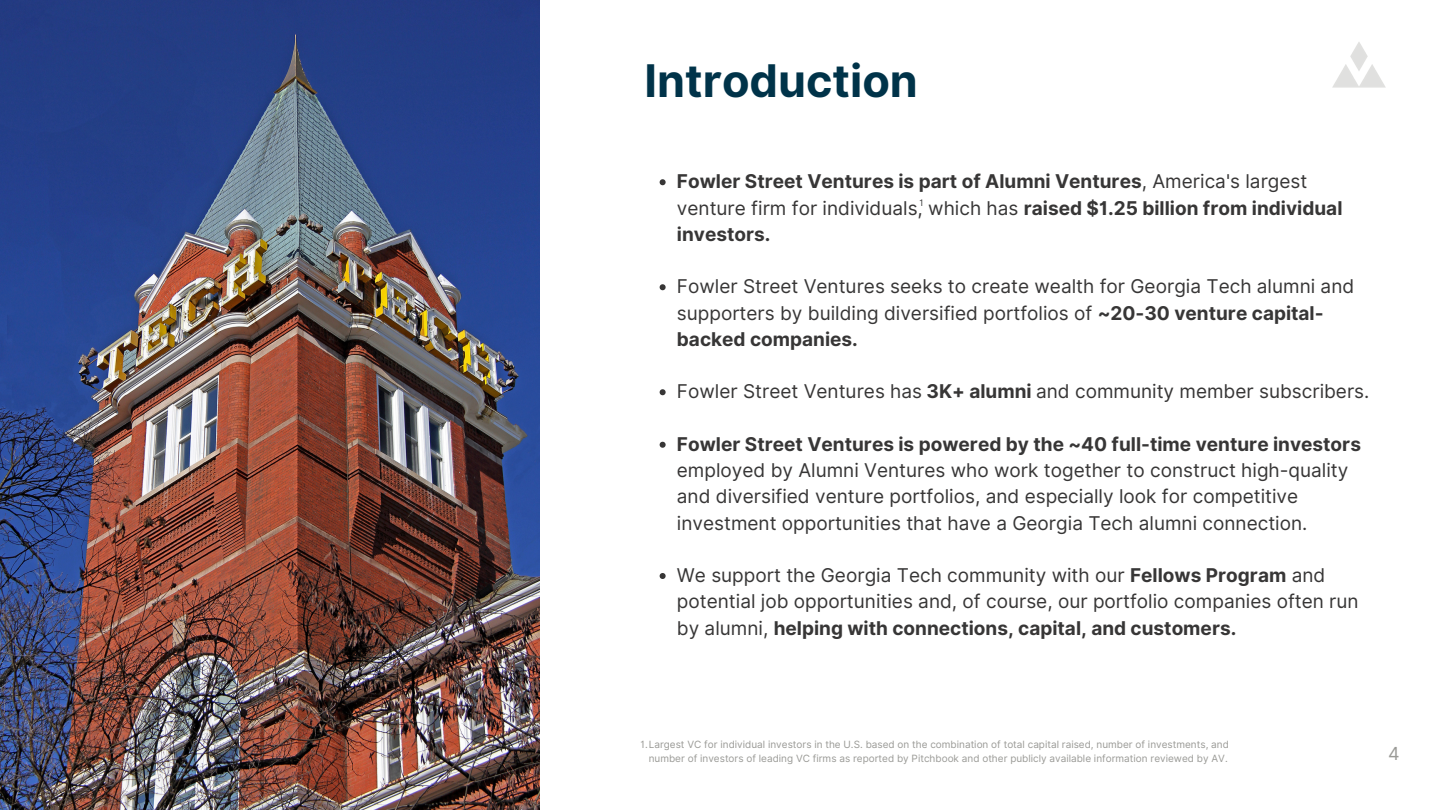
<style>
.page{position:relative;width:1440px;height:810px;background:#fff}
.page>*{position:absolute;margin:0;border:0;box-sizing:border-box;transform-origin:0 0}
.t1{font:700 45px "Inter";color:#003349}
.t2{font:19px/26.2px "Inter";color:#373636}
.t3{font:700 19px/26.2px "Inter";color:#373636}
.t4{font:18px "Inter";color:#9a9a96}
.t5{font:10px/13.5px "Inter";color:#9a9a96;text-align:right}
.t6{font:9px "Inter";color:#404040}
.s1{font-weight:400}
.s2{font-weight:700}
</style>
<div class="page">
<img style="left:1333px;top:42px;width:52px;height:45px">
<svg style="left:660px;top:179px;width:6px;height:6px"></svg>
<svg style="left:660px;top:284px;width:6px;height:6px"></svg>
<svg style="left:660px;top:389px;width:6px;height:6px"></svg>
<svg style="left:660px;top:442px;width:6px;height:6px"></svg>
<svg style="left:660px;top:573px;width:6px;height:6px"></svg>
<img style="left:0;top:0;width:540px;height:810px">
<h1 class="t1" style="left:645px;top:54px;width:275px">Introduction</h1>
<p class="t3" style="left:677px;top:168px;width:667px">Fowler Street Ventures is part of Alumni Ventures<span class="s1">, America's largest venture firm for individuals, which has</span> raised $1.25 billion from individual investors.</p>
<p class="t2" style="left:677px;top:273px;width:679px">Fowler Street Ventures seeks to create wealth for Georgia Tech alumni and supporters by building diversified portfolios of <span class="s2">~20-30 venture capital&shy;backed companies.</span></p>
<p class="t2" style="left:677px;top:378px;width:694px">Fowler Street Ventures has <span class="s2">3K+ alumni</span> and community member subscribers.</p>
<p class="t3" style="left:677px;top:431px;width:686px">Fowler Street Ventures is powered by the ~40 full-time venture investors</p>
<p class="t2" style="left:677px;top:457px;width:673px">employed by Alumni Ventures who work together to construct high-quality and diversified venture portfolios, and especially look for competitive investment opportunities that have a Georgia Tech alumni connection.</p>
<p class="t2" style="left:677px;top:562px;width:683px">We support the Georgia Tech community with our <span class="s2">Fellows Program</span> and potential job opportunities and, of course, our portfolio companies often run by alumni, <span class="s2">helping with connections, capital, and customers.</span></p>
<p class="t6" style="left:919px;top:197px;width:5px">1</p>
<p class="t5" style="left:641px;top:738px;width:590px">1.Largest VC for individual investors in the U.S. based on the combination of total capital raised, number of investments, and number of investors of leading VC firms as reported by Pitchbook and other publicly available information reviewed by AV.</p>
<p class="t4" style="left:1388px;top:743px;width:13px">4</p>
</div>
